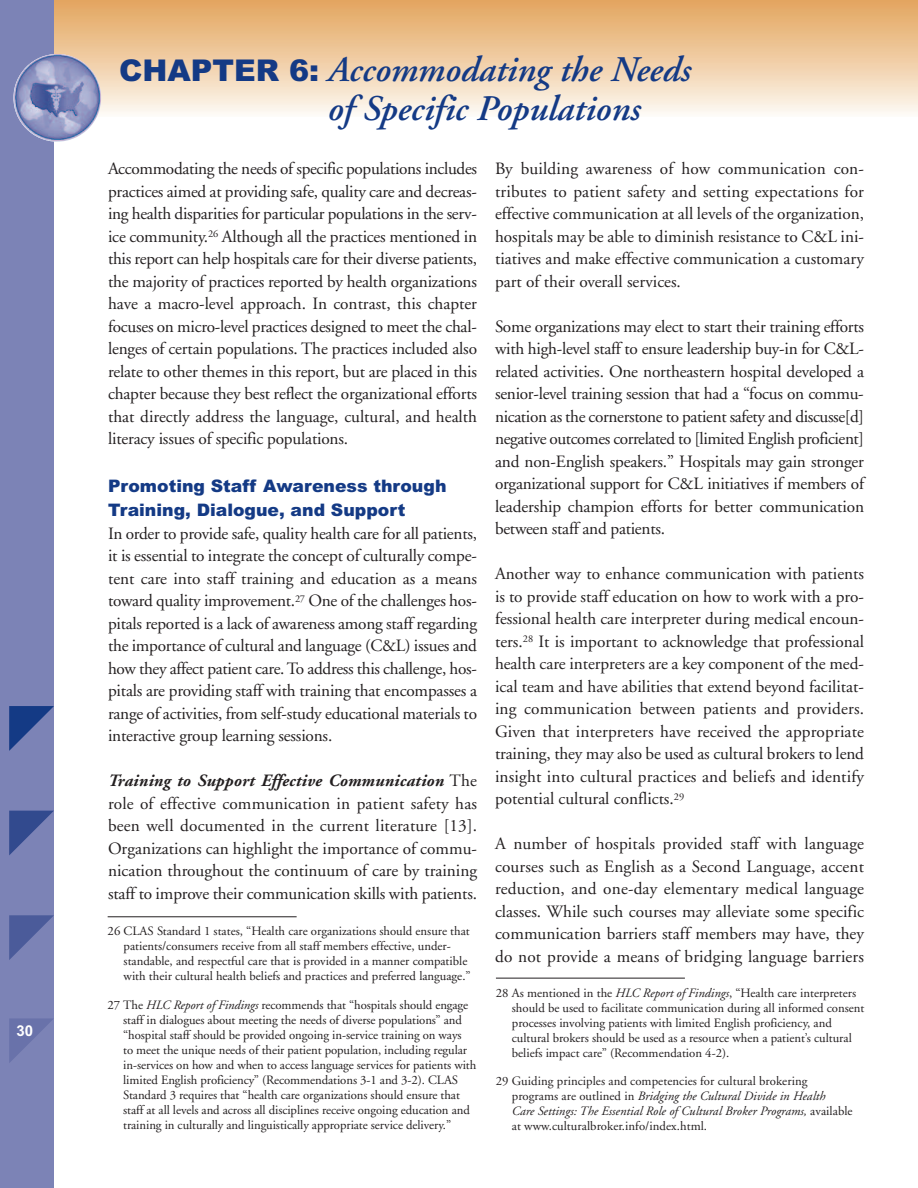
<style>
.page{position:relative;width:918px;height:1188px;background:#fff}
.page>*{position:absolute;margin:0;border:0;box-sizing:border-box;transform-origin:0 0}
.t1{font:italic 600 36px/39px "Adobe Garamond";color:#143a85}
.t2{font:17.25px/22.5px "Adobe Garamond";letter-spacing:-.005em;color:#231f20;text-align:justify}
.t3{font:900 17.25px/24px "Arial";color:#143a85}
.t4{font:700 15px "Arial";color:#fff}
.t5{font:12.75px/15px "Adobe Garamond";color:#231f20}
.s1{font-family:"Arial";font-weight:900;font-style:normal;font-size:30px}
.s2{font-weight:700;font-style:italic}
.s3{font-style:italic}
</style>
<div class="page">
<div style="left:54px;top:0;width:864px;height:117px;background:linear-gradient(to bottom,#e3a35b,#fdf9f2)"></div>
<div style="left:0;top:0;width:54px;height:1188px;background:#7c83b6"></div>
<img style="left:14px;top:54px;width:87px;height:88px;border-radius:50%">
<svg style="left:9px;top:706px;width:45px;height:45px"></svg>
<svg style="left:9px;top:811px;width:45px;height:44px"></svg>
<svg style="left:9px;top:915px;width:45px;height:45px"></svg>
<svg style="left:9px;top:1018px;width:44px;height:45px"></svg>
<hr style="left:496px;top:978px;width:189px;height:1px;background:#231f20">
<hr style="left:108px;top:916px;width:189px;height:1px;background:#231f20">
<p class="t4" style="left:16px;top:1022px;width:18px">30</p>
<h1 class="t1" style="left:328px;top:54px;width:365px;text-indent:-209px"><span class="s1">CHAPTER 6:</span> Accommodating the Needs of Specific Populations</h1>
<p class="t2" style="left:108px;top:159px;width:371px">Accommodating the needs of specific populations includes practices aimed at providing safe, quality care and decreas&shy;ing health disparities for particular populations in the serv&shy;ice community.<sup>26</sup> Although all the practices mentioned in this report can help hospitals care for their diverse patients, the majority of practices reported by health organizations have a macro-level approach. In contrast, this chapter focuses on micro-level practices designed to meet the chal&shy;lenges of certain populations. The practices included also relate to other themes in this report, but are placed in this chapter because they best reflect the organizational efforts that directly address the language, cultural, and health literacy issues of specific populations.</p>
<p class="t3" style="left:108px;top:474px;width:340px">Promoting Staff Awareness through<br>Training, Dialogue, and Support</p>
<p class="t2" style="left:108px;top:524px;width:371px">In order to provide safe, quality health care for all patients, it is essential to integrate the concept of culturally compe&shy;tent care into staff training and education as a means toward quality improvement.<sup>27</sup> One of the challenges hos&shy;pitals reported is a lack of awareness among staff regarding the importance of cultural and language (C&amp;L) issues and how they affect patient care. To address this challenge, hos&shy;pitals are providing staff with training that encompasses a range of activities, from self-study educational materials to interactive group learning sessions.</p>
<p class="t2" style="left:108px;top:771px;width:371px"><span class="s2">Training to Support Effective Communication</span> The role of effective communication in patient safety has been well documented in the current literature [13].<br>Organizations can highlight the importance of commu&shy;nication throughout the continuum of care by training staff to improve their communication skills with patients.</p>
<p class="t5" style="left:124px;top:925px;width:349px;text-indent:-16px">26 CLAS Standard 1 states, “Health care organizations should ensure that patients/consumers receive from all staff members effective, under&shy;standable, and respectful care that is provided in a manner compatible with their cultural health beliefs and practices and preferred language.”</p>
<p class="t5" style="left:123px;top:998px;width:355px;text-indent:-16px">27 The <span class="s3">HLC Report of Findings</span> recommends that “hospitals should engage staff in dialogues about meeting the needs of diverse populations” and “hospital staff should be provided ongoing in-service training on ways<br>to meet the unique needs of their patient population, including regular in-services on how and when to access language services for patients with limited English proficiency” (Recommendations 3-1 and 3-2). CLAS Standard 3 requires that “health care organizations should ensure that staff at all levels and across all disciplines receive ongoing education and training in culturally and linguistically appropriate service delivery.”</p>
<p class="t2" style="left:495px;top:159px;width:371px">By building awareness of how communication con&shy;tributes to patient safety and setting expectations for effective communication at all levels of the organization, hospitals may be able to diminish resistance to C&amp;L ini&shy;tiatives and make effective communication a customary part of their overall services.</p>
<p class="t2" style="left:495px;top:317px;width:371px">Some organizations may elect to start their training efforts with high-level staff to ensure leadership buy-in for C&amp;L&shy;related activities. One northeastern hospital developed a senior-level training session that had a “focus on commu&shy;nication as the cornerstone to patient safety and discusse[d] negative outcomes correlated to [limited English proficient] and non-English speakers.” Hospitals may gain stronger organizational support for C&amp;L initiatives if members of leadership champion efforts for better communication between staff and patients.</p>
<p class="t2" style="left:495px;top:564px;width:371px">Another way to enhance communication with patients is to provide staff education on how to work with a pro&shy;fessional health care interpreter during medical encoun&shy;ters.<sup>28</sup> It is important to acknowledge that professional health care interpreters are a key component of the med&shy;ical team and have abilities that extend beyond facilitat&shy;ing communication between patients and providers.<br>Given that interpreters have received the appropriate training, they may also be used as cultural brokers to lend insight into cultural practices and beliefs and identify potential cultural conflicts.<sup>29</sup></p>
<p class="t2" style="left:495px;top:834px;width:371px">A number of hospitals provided staff with language courses such as English as a Second Language, accent reduction, and one-day elementary medical language classes. While such courses may alleviate some specific communication barriers staff members may have, they do not provide a means of bridging language barriers</p>
<p class="t5" style="left:512px;top:986px;width:354px;text-indent:-16px">28 As mentioned in the <span class="s3">HLC Report of Findings</span>, “Health care interpreters should be used to facilitate communication during all informed consent processes involving patients with limited English proficiency, and cultural brokers should be used as a resource when a patient’s cultural beliefs impact care” (Recommendation 4-2).</p>
<p class="t5" style="left:512px;top:1075px;width:342px;text-indent:-16px">29 Guiding principles and competencies for cultural brokering programs are outlined in <span class="s3">Bridging the Cultural Divide in Health<br>Care Settings: The Essential Role of Cultural Broker Programs,</span> available at www.culturalbroker.info/index.html.</p>
</div>
